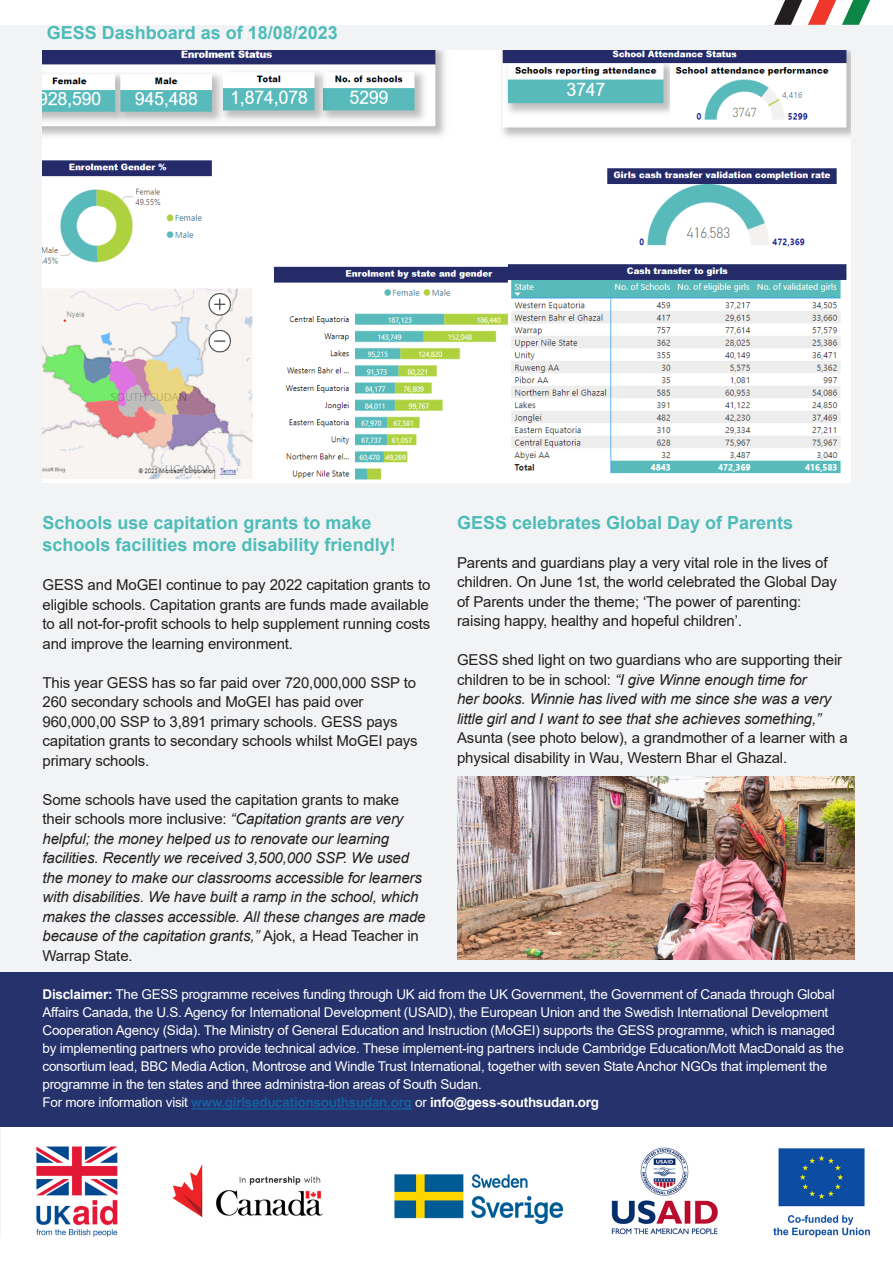
<style>
.page{position:relative;width:893px;height:1263px;background:#f2f3f4}
.page>*{position:absolute;margin:0;border:0;box-sizing:border-box;transform-origin:0 0}
.Sub_Head{font:700 18px "Arial";color:#4dbcb9}
.Body{font:15px/19.5px "Arial";letter-spacing:-.01em;color:#231f20;text-align:justify}
.Body-2{font:italic 15px/19.5px "Arial";letter-spacing:-.01em;color:#231f20}
.Boiler_plate{font:13.5px/18px "Arial";letter-spacing:-.02em;color:#fff}
.s1{font-style:italic}
.s2{font-style:normal}
.s3{font-weight:700}
.s4{font-weight:700;color:#175d9e}
</style>
<div class="page">
<div style="left:0;top:0;width:893px;height:25px;background:#fff"></div>
<svg style="left:774px;top:0;width:97px;height:25px"></svg>
<div style="left:1px;top:1106px;width:892px;height:157px;background:#fff"></div>
<img style="left:36px;top:1146px;width:834px;height:92px">
<div style="left:0;top:972px;width:893px;height:155px;background:#25326b"></div>
<hr style="left:191px;top:1108px;width:221px;height:1px;background:#175d9e">
<img style="left:43px;top:50px;width:807px;height:433px">
<img style="left:457px;top:777px;width:397px;height:183px">
<p class="Sub_Head" style="left:47px;top:20px;width:293px">GESS Dashboard as of 18/08/2023</p>
<p class="Sub_Head" style="left:43px;top:510px;width:331px">Schools use capitation grants to make</p>
<p class="Sub_Head" style="left:43px;top:532px;width:355px">schools facilities more disability friendly!</p>
<p class="Body" style="left:43px;top:575px;width:389px">GESS and MoGEI continue to pay 2022 capitation grants to eligible schools. Capitation grants are funds made available to all not-for-profit schools to help supplement running costs and improve the learning environment.</p>
<p class="Body" style="left:43px;top:673px;width:375px">This year GESS has so far paid over 720,000,000 SSP to</p>
<p class="Body" style="left:43px;top:692px;width:377px;text-align:left">260 secondary schools and MoGEI has paid over 960,000,00 SSP to 3,891 primary schools. GESS pays capitation grants to secondary schools whilst MoGEI pays primary schools.</p>
<p class="Body" style="left:43px;top:790px;width:358px">Some schools have used the capitation grants to make</p>
<p class="Body" style="left:43px;top:809px;width:362px">their schools more inclusive: <span class="s1">“Capitation grants are very</span></p>
<p class="Body-2" style="left:43px;top:829px;width:348px">helpful; the money helped us to renovate our learning</p>
<p class="Body-2" style="left:43px;top:849px;width:368px">facilities. Recently we received 3,500,000 SSP. We used</p>
<p class="Body-2" style="left:43px;top:868px;width:381px">the money to make our classrooms accessible for learners</p>
<p class="Body-2" style="left:43px;top:888px;width:378px">with disabilities. We have built a ramp in the school, which</p>
<p class="Body-2" style="left:43px;top:907px;width:385px">makes the classes accessible. All these changes are made</p>
<p class="Body-2" style="left:43px;top:927px;width:378px">because of the capitation grants,” <span class="s2">Ajok, a Head Teacher in</span></p>
<p class="Body" style="left:43px;top:946px;width:92px">Warrap State.</p>
<p class="Sub_Head" style="left:457px;top:510px;width:338px">GESS celebrates Global Day of Parents</p>
<p class="Body" style="left:457px;top:553px;width:372px">Parents and guardians play a very vital role in the lives of</p>
<p class="Body" style="left:457px;top:572px;width:381px">children. On June 1st, the world celebrated the Global Day</p>
<p class="Body" style="left:457px;top:592px;width:346px">of Parents under the theme; ‘The power of parenting:</p>
<p class="Body" style="left:457px;top:611px;width:286px">raising happy, healthy and hopeful children’.</p>
<p class="Body" style="left:457px;top:650px;width:387px">GESS shed light on two guardians who are supporting their</p>
<p class="Body-2" style="left:457px;top:670px;width:392px"><span class="s2">children to be in school:</span> “I give Winne enough time for<br>her books. Winnie has lived with me since she was a very little girl and I want to see that she achieves something,” <span class="s2">Asunta (see photo below), a grandmother of a learner with a physical disability in Wau, Western Bhar el Ghazal.</span></p>
<p class="Boiler_plate" style="left:43px;top:985px;width:803px"><span class="s3">Disclaimer:</span> The GESS programme receives funding through UK aid from the UK Government, the Government of Canada through Global Affairs Canada, the U.S. Agency for International Development (USAID), the European Union and the Swedish International Development Cooperation Agency (Sida). The Ministry of General Education and Instruction (MoGEI) supports the GESS programme, which is managed by implementing partners who provide technical advice. These implement-ing partners include Cambridge Education/Mott MacDonald as the consortium lead, BBC Media Action, Montrose and Windle Trust International, together with seven State Anchor NGOs that implement the programme in the ten states and three administra-tion areas of South Sudan.<br>For more information visit <span class="s4">www.girlseducationsouthsudan.org</span> or <span class="s3">info@gess-southsudan.org</span></p>
</div>
